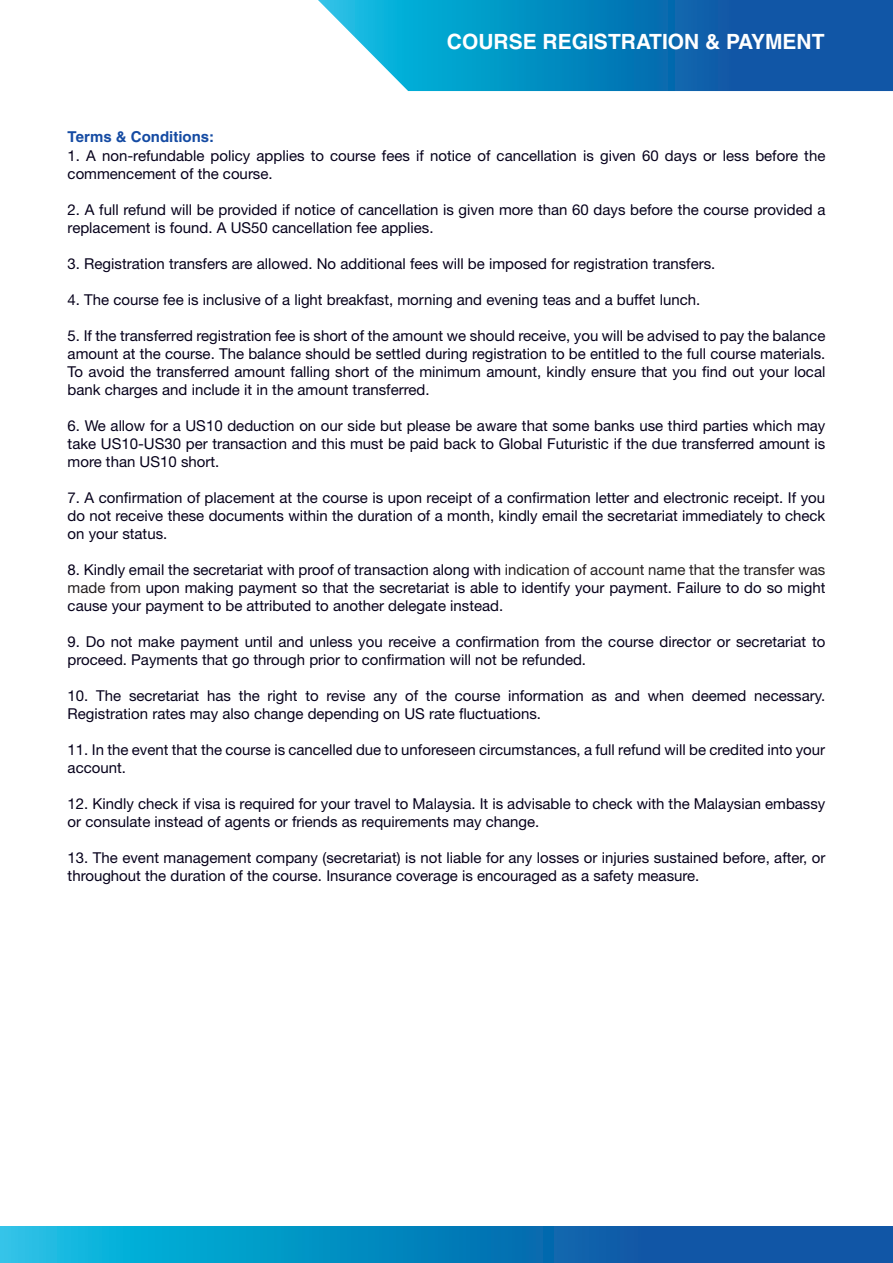
<style>
.page{position:relative;width:893px;height:1263px;background:#fff}
.page>*{position:absolute;margin:0;border:0;box-sizing:border-box;transform-origin:0 0}
.t1{font:700 21px "Helvetica";color:#fff}
.t2{font:15px/18px "Helvetica Neue";color:#06001b}
.t3{font:700 15px "Helvetica";color:#154ba3}
.s1{color:#241f1f}
</style>
<div class="page">
<svg style="left:318px;top:0;width:575px;height:91px;background:#1b85be"></svg>
<svg style="left:0;top:1226px;width:893px;height:37px;background:#0a7fbc"></svg>
<h1 class="t1" style="left:447px;top:29px;width:379px">COURSE REGISTRATION &amp; PAYMENT</h1>
<p class="t3" style="left:68px;top:128px;width:148px">Terms &amp; Conditions:</p>
<p class="t2" style="left:68px;top:146px;width:759px">1. A non-refundable policy applies to course fees if notice of cancellation is given 60 days or less before the commencement of the course.</p>
<p class="t2" style="left:68px;top:200px;width:759px">2. A full refund will be provided if notice of cancellation is given more than 60 days before the course provided a replacement is found. A US50 cancellation fee applies.</p>
<p class="t2" style="left:68px;top:254px;width:649px">3. Registration transfers are allowed. No additional fees will be imposed for registration transfers.</p>
<p class="t2" style="left:68px;top:290px;width:634px">4. The course fee is inclusive of a light breakfast, morning and evening teas and a buffet lunch.</p>
<p class="t2" style="left:68px;top:326px;width:759px;text-align:justify">5. If the transferred registration fee is short of the amount we should receive, you will be advised to pay the balance amount at the course. The balance should be settled during registration to be entitled to the full course materials.<br>To avoid the transferred amount falling short of the minimum amount, kindly ensure that you find out your local bank charges and include it in the amount transferred.</p>
<p class="t2" style="left:68px;top:416px;width:759px;text-align:justify">6. We allow for a US10 deduction on our side but please be aware that some banks use third parties which may take US10-US30 per transaction and this must be paid back to Global Futuristic if the due transferred amount is more than US10 short.</p>
<p class="t2" style="left:68px;top:488px;width:759px;text-align:justify">7. A confirmation of placement at the course is upon receipt of a confirmation letter and electronic receipt. If you do not receive these documents within the duration of a month, kindly email the secretariat immediately to check on your status.</p>
<p class="t2" style="left:68px;top:560px;width:759px;text-align:justify">8. Kindly email the secretariat with proof of transaction along with <span class="s1">indication of account name that the transfer was made from</span> upon making payment so that the secretariat is able to identify your payment. Failure to do so might cause your payment to be attributed to another delegate instead.</p>
<p class="t2" style="left:68px;top:632px;width:759px">9. Do not make payment until and unless you receive a confirmation from the course director or secretariat to proceed. Payments that go through prior to confirmation will not be refunded.</p>
<p class="t2" style="left:68px;top:686px;width:759px">10. The secretariat has the right to revise any of the course information as and when deemed necessary.<br>Registration rates may also change depending on US rate fluctuations.</p>
<p class="t2" style="left:68px;top:740px;width:759px">11. In the event that the course is cancelled due to unforeseen circumstances, a full refund will be credited into your account.</p>
<p class="t2" style="left:68px;top:794px;width:759px">12. Kindly check if visa is required for your travel to Malaysia. It is advisable to check with the Malaysian embassy or consulate instead of agents or friends as requirements may change.</p>
<p class="t2" style="left:68px;top:848px;width:759px">13. The event management company (secretariat) is not liable for any losses or injuries sustained before, after, or throughout the duration of the course. Insurance coverage is encouraged as a safety measure.</p>
</div>
